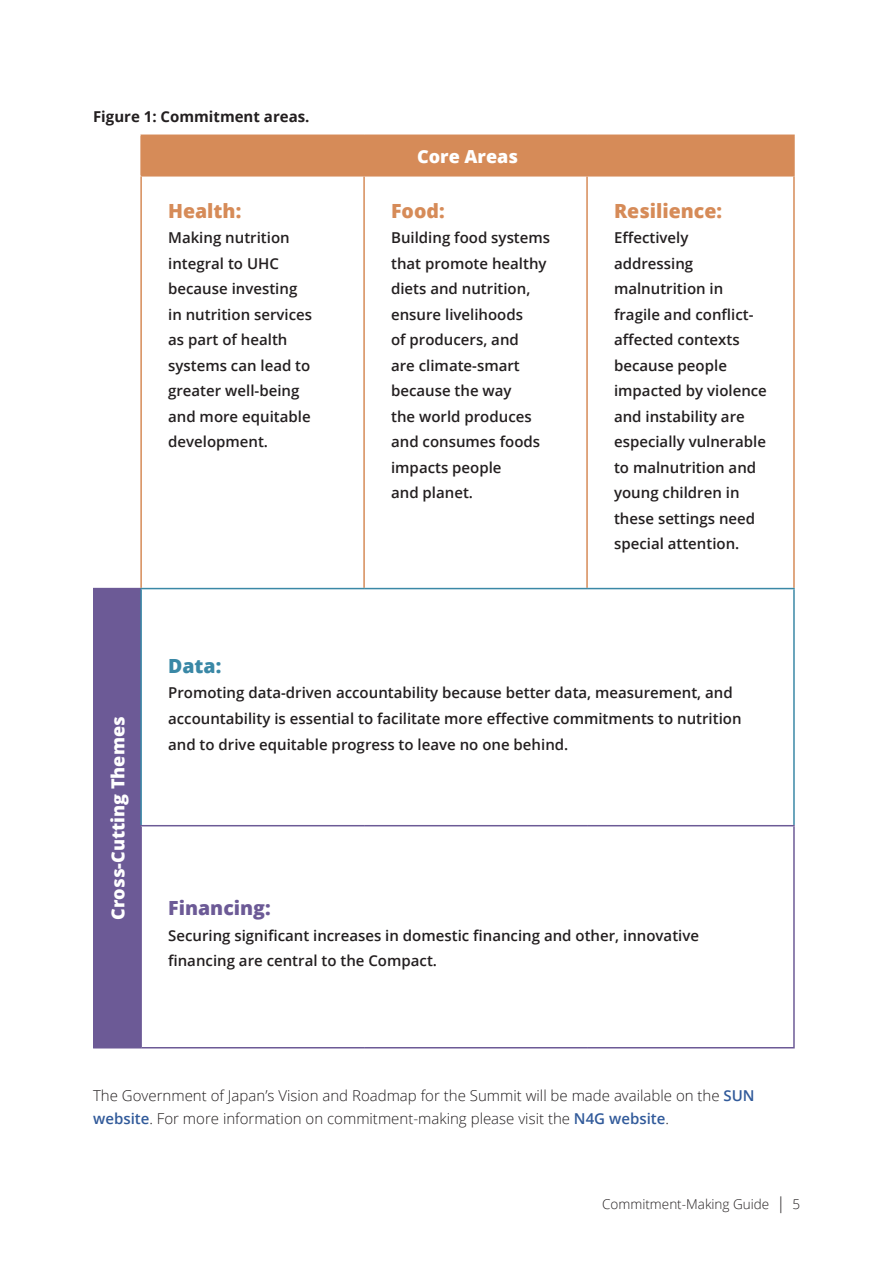
<style>
.page{position:relative;width:894px;height:1263px;background:#fff}
.page>*{position:absolute;margin:0;border:0;box-sizing:border-box;transform-origin:0 0}
.t1{font:800 19.5px "Open Sans";color:#d68b58}
.t2{font:800 19.5px "Open Sans";color:#6c5a96}
.t3{font:800 19.5px "Open Sans";color:#3a88a6}
.t4{font:800 18px "Open Sans";color:#fff}
.t5{font:600 15px/25.5px "Open Sans";color:#231f20}
.t6{font:300 15px/22.5px "Open Sans";color:#231f20}
.t7{font:700 15px "Open Sans";color:#231f20}
.t8{font:300 13.5px "Open Sans";color:#231f20}
.s1{font-weight:600;color:#315a9a}
.s2{font-size:16.5px}
</style>
<div class="page">
<div style="left:141px;top:135px;width:652px;height:41px;background:#d68b58"></div>
<svg style="left:142px;top:176px;width:650px;height:651px"></svg>
<div style="left:94px;top:588px;width:47px;height:459px;background:#6c5a96"></div>
<hr style="left:140px;top:134px;width:224px;height:2px;background:#d68b58">
<hr style="left:140px;top:136px;width:2px;height:39px;background:#d68b58">
<hr style="left:364px;top:134px;width:222px;height:2px;background:#d68b58">
<hr style="left:586px;top:134px;width:208px;height:2px;background:#d68b58">
<hr style="left:792px;top:136px;width:2px;height:39px;background:#d68b58">
<hr style="left:140px;top:175px;width:224px;height:1px;background:#d68b58">
<hr style="left:140px;top:176px;width:2px;height:412px;background:#d68b58">
<hr style="left:363px;top:176px;width:1px;height:412px;background:#d68b58">
<hr style="left:586px;top:175px;width:208px;height:1px;background:#d68b58">
<hr style="left:586px;top:176px;width:1px;height:412px;background:#d68b58">
<hr style="left:792px;top:176px;width:2px;height:412px;background:#d68b58">
<hr style="left:140px;top:588px;width:224px;height:1px;background:#3a88a6">
<hr style="left:140px;top:589px;width:2px;height:236px;background:#3a88a6">
<hr style="left:364px;top:588px;width:222px;height:1px;background:#3a88a6">
<hr style="left:586px;top:588px;width:208px;height:1px;background:#3a88a6">
<hr style="left:792px;top:589px;width:2px;height:236px;background:#3a88a6">
<hr style="left:140px;top:825px;width:224px;height:1px;background:#6c5a96">
<hr style="left:140px;top:826px;width:2px;height:221px;background:#6c5a96">
<hr style="left:364px;top:825px;width:222px;height:1px;background:#6c5a96">
<hr style="left:586px;top:825px;width:208px;height:1px;background:#6c5a96">
<hr style="left:792px;top:826px;width:2px;height:221px;background:#6c5a96">
<hr style="left:141px;top:1047px;width:223px;height:1px;background:#6c5a96">
<hr style="left:364px;top:1047px;width:222px;height:1px;background:#6c5a96">
<hr style="left:586px;top:1047px;width:208px;height:1px;background:#6c5a96">
<hr style="left:93px;top:588px;width:47px;height:1px;background:#6c5a96">
<hr style="left:93px;top:589px;width:1px;height:236px;background:#6c5a96">
<hr style="left:93px;top:825px;width:1px;height:222px;background:#6c5a96">
<hr style="left:93px;top:1047px;width:48px;height:1px;background:#6c5a96">
<p class="t7" style="left:93px;top:106px;width:218px">Figure 1: Commitment areas.</p>
<h1 class="t1" style="left:168px;top:196px;width:75px">Health:</h1>
<p class="t5" style="left:168px;top:225px;width:145px">Making nutrition integral to UHC because investing in nutrition services as part of health systems can lead to greater well-being and more equitable development.</p>
<p class="t4" style="left:417px;top:142px;width:102px">Core Areas</p>
<h1 class="t1" style="left:391px;top:196px;width:55px">Food:</h1>
<p class="t5" style="left:391px;top:225px;width:160px">Building food systems that promote healthy diets and nutrition, ensure livelihoods<br>of producers, and<br>are climate-smart because the way<br>the world produces and consumes foods impacts people<br>and planet.</p>
<h1 class="t1" style="left:614px;top:196px;width:109px">Resilience:</h1>
<p class="t5" style="left:614px;top:225px;width:154px">Effectively addressing malnutrition in fragile and conflict&shy;affected contexts because people impacted by violence and instability are especially vulnerable to malnutrition and young children in these settings need special attention.</p>
<p class="t4" style="left:104px;top:919px;width:204px;rotate:-90deg">Cross-Cutting Themes</p>
<h1 class="t3" style="left:168px;top:651px;width:55px">Data:</h1>
<p class="t5" style="left:168px;top:680px;width:574px">Promoting data-driven accountability because better data, measurement, and accountability is essential to facilitate more effective commitments to nutrition and to drive equitable progress to leave no one behind.</p>
<h1 class="t2" style="left:168px;top:893px;width:104px">Financing:</h1>
<p class="t5" style="left:168px;top:922px;width:532px">Securing significant increases in domestic financing and other, innovative financing are central to the Compact.</p>
<p class="t6" style="left:93px;top:1084px;width:662px">The Government of Japan’s Vision and Roadmap for the Summit will be made available on the <span class="s1">SUN website</span>. For more information on commitment-making please visit the <span class="s1">N4G website</span>.</p>
<p class="t8" style="left:602px;top:1194px;width:199px">Commitment-Making Guide <span class="s2">|</span> 5</p>
</div>
